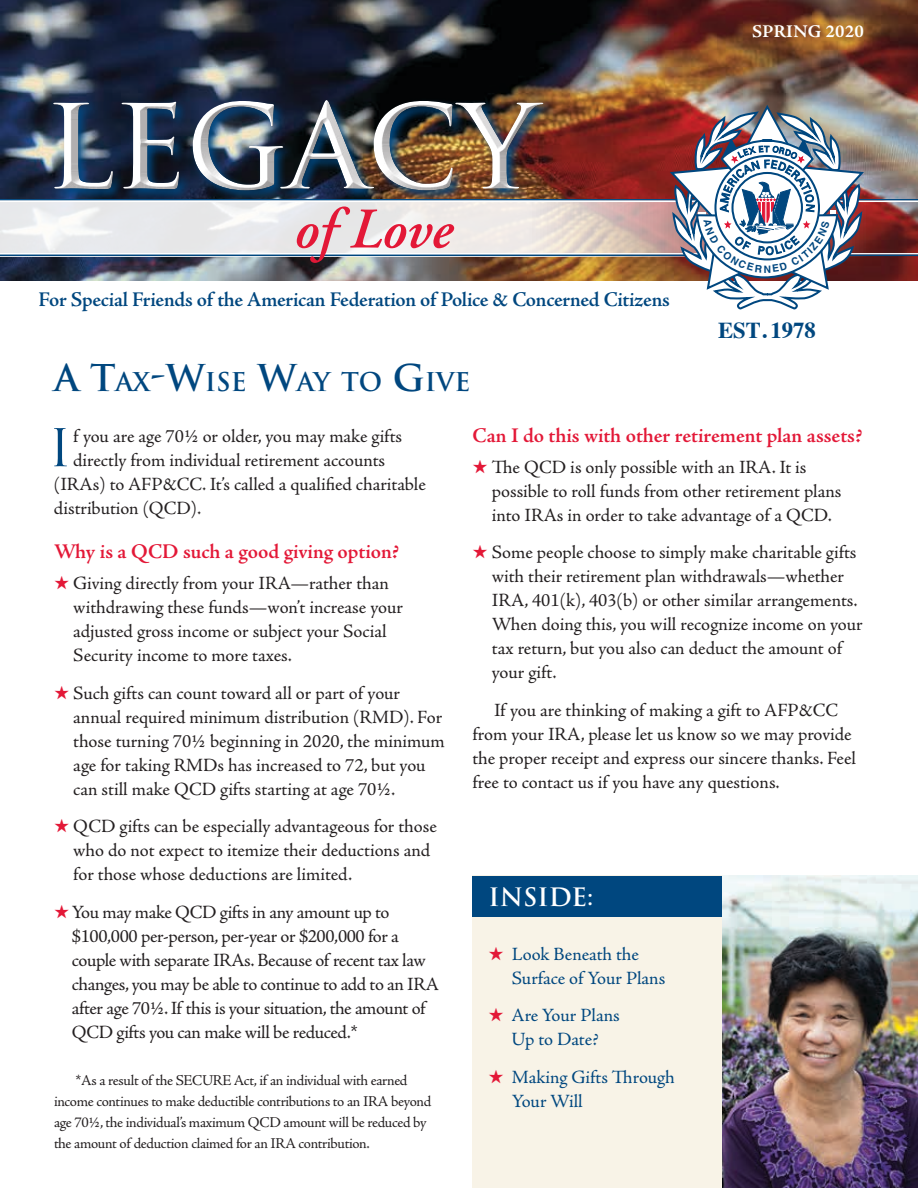
<style>
.page{position:relative;width:918px;height:1188px;background:#fff}
.page>*{position:absolute;margin:0;border:0;box-sizing:border-box;transform-origin:0 0}
.t1{font:700 114px "Trajan";color:#fff}
.t2{font:italic 600 57.3px "Adobe Garamond";letter-spacing:-.005em;color:#e31837}
.t3{font:50.55px "Trajan";color:#00477f}
.t4{font:700 25.2px "Trajan";color:#00477f}
.t5{font:700 24.75px "Trajan";color:#fff}
.t6{font:700 22.8px "Times";color:#00477f}
.t7{font:600 21px "Adobe Jenson Pro";letter-spacing:-.005em;color:#e31837}
.t8{font:600 21px "Adobe Jenson Pro";letter-spacing:-.015em;color:#00477f}
.t9{font:18.75px/24px "Adobe Jenson Pro";letter-spacing:-.005em;color:#231f20}
.t10{font:18.75px/24px "Adobe Jenson Pro";letter-spacing:-.005em;color:#00477f}
.t11{font:700 18px "Adobe Jenson Pro";letter-spacing:.015em;color:#fff}
.t12{font:15px/21px "Adobe Jenson Pro";letter-spacing:-.025em;color:#231f20}
.s1{font-size:36px}
.s2{color:#e31837}
</style>
<div class="page">
<img style="left:0;top:0;width:918px;height:281px">
<svg style="left:0;top:202px;width:918px;height:51px;background:#e0d5d4"></svg>
<svg style="left:43px;top:90px;width:507px;height:106px;background:#272b35"></svg>
<div style="left:46px;top:94px;width:507px;height:106px;background:#231f20;opacity:.5"></div>
<hr style="left:0;top:199px;width:918px;height:2px;background:#00477f">
<hr style="left:0;top:253px;width:918px;height:2px;background:#fff">
<hr style="left:0;top:201px;width:918px;height:1px;background:#fff">
<hr style="left:0;top:255px;width:918px;height:1px;background:#00477f">
<div style="left:472px;top:876px;width:410px;height:312px;background:#f8f3e7"></div>
<div style="left:472px;top:876px;width:410px;height:40px;background:#00477f"></div>
<img style="left:722px;top:876px;width:196px;height:312px">
<img style="left:670px;top:105px;width:194px;height:204px">
<h1 class="t1" style="left:45px;top:76px;width:493px">LEGACY</h1>
<h2 class="t2" style="left:294px;top:198px;width:160px">of Love</h2>
<p class="t8" style="left:39px;top:288px;width:633px">For Special Friends of the American Federation of Police &amp; Concerned Citizens</p>
<p class="t11" style="left:752px;top:21px;width:113px">SPRING 2020</p>
<p class="t6" style="left:718px;top:308px;width:99px">EST. 1978</p>
<h3 class="t4" style="left:54px;top:366px;width:418px"><span class="s1">A T</span>AX<span class="s1">-W</span>ISE <span class="s1">W</span>AY TO <span class="s1">G</span>IVE</h3>
<h3 class="t3" style="left:49px;top:417px;width:24px">I</h3>
<p class="t9" style="left:73px;top:425px;width:331px">f you are age 70½ or older, you may make gifts</p>
<p class="t7" style="left:472px;top:424px;width:391px">Can I do this with other retirement plan assets?</p>
<p class="t9" style="left:492px;top:455px;width:351px;text-indent:-19px"><span class="s2">★</span> The QCD is only possible with an IRA. It is possible to roll funds from other retirement plans into IRAs in order to take advantage of a QCD.</p>
<p class="t9" style="left:492px;top:541px;width:373px;text-indent:-19px"><span class="s2">★</span> Some people choose to simply make charitable gifts with their retirement plan withdrawals—whether IRA, 401(k), 403(b) or other similar arrangements.<br>When doing this, you will recognize income on your tax return, but you also can deduct the amount of your gift.</p>
<p class="t9" style="left:472px;top:698px;width:385px;text-indent:22px">If you are thinking of making a gift to AFP&amp;CC from your IRA, please let us know so we may provide the proper receipt and express our sincere thanks. Feel free to contact us if you have any questions.</p>
<p class="t9" style="left:73px;top:449px;width:314px">directly from individual retirement accounts</p>
<p class="t9" style="left:54px;top:473px;width:373px">(IRAs) to AFP&amp;CC. It’s called a qualified charitable</p>
<p class="t9" style="left:54px;top:497px;width:149px">distribution (QCD).</p>
<p class="t7" style="left:54px;top:540px;width:346px">Why is a QCD such a good giving option?</p>
<p class="t9" style="left:73px;top:572px;width:331px;text-indent:-19px"><span class="s2">★</span> Giving directly from your IRA—rather than withdrawing these funds—won’t increase your adjusted gross income or subject your Social Security income to more taxes.</p>
<p class="t9" style="left:73px;top:681px;width:373px;text-indent:-19px"><span class="s2">★</span> Such gifts can count toward all or part of your annual required minimum distribution (RMD). For those turning 70½ beginning in 2020, the minimum age for taking RMDs has increased to 72, but you can still make QCD gifts starting at age 70½.</p>
<p class="t9" style="left:73px;top:815px;width:365px;text-indent:-19px"><span class="s2">★</span> QCD gifts can be especially advantageous for those who do not expect to itemize their deductions and for those whose deductions are limited.</p>
<p class="t9" style="left:72px;top:900px;width:369px;text-indent:-18px"><span class="s2">★</span> You may make QCD gifts in any amount up to $100,000 per-person, per-year or $200,000 for a couple with separate IRAs. Because of recent tax law changes, you may be able to continue to add to an IRA after age 70½. If this is your situation, the amount of QCD gifts you can make will be reduced.*</p>
<h3 class="t5" style="left:489px;top:881px;width:106px">INSIDE:</h3>
<p class="t10" style="left:512px;top:942px;width:155px;text-indent:-23px"><span class="s2">★</span> Look Beneath the<br>Surface of Your Plans</p>
<p class="t10" style="left:489px;top:1004px;width:133px;text-align:center"><span class="s2">★</span> Are Your Plans<br>Up to Date?</p>
<p class="t10" style="left:512px;top:1065px;width:164px;text-indent:-23px"><span class="s2">★</span> Making Gifts Through<br>Your Will</p>
<p class="t12" style="left:54px;top:1071px;width:379px;text-indent:22px">*As a result of the SECURE Act, if an individual with earned income continues to make deductible contributions to an IRA beyond age 70½, the individual’s maximum QCD amount will be reduced by the amount of deduction claimed for an IRA contribution.</p>
</div>
